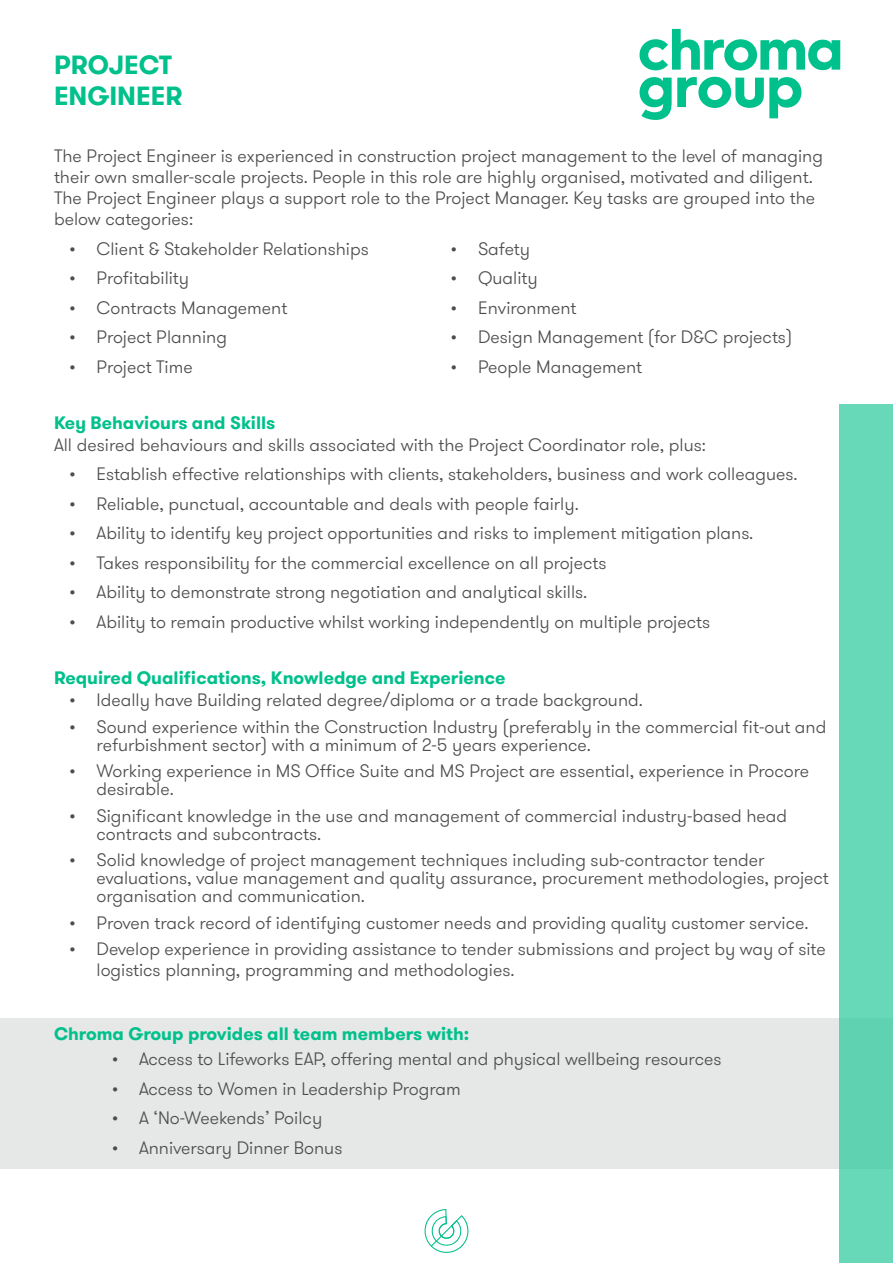
<style>
.page{position:relative;width:893px;height:1263px;background:#fff}
.page>*{position:absolute;margin:0;border:0;box-sizing:border-box;transform-origin:0 0}
.t1{font:700 26.25px/31.7px "GT Walsheim";color:#00c08b}
.t2{font:300 18px/18px "GT Walsheim";color:#4d4d4f}
.t3{font:700 18px "GT Walsheim";color:#00c08b}
</style>
<div class="page">
<svg style="left:424px;top:1209px;width:45px;height:44px"></svg>
<svg style="left:639px;top:29px;width:201px;height:42px"></svg>
<svg style="left:639px;top:77px;width:162px;height:43px"></svg>
<div style="left:0;top:1018px;width:893px;height:151px;background:#e6e7e7"></div>
<div style="left:839px;top:404px;width:54px;height:859px;background:#67d9b9"></div>
<h1 class="t1" style="left:54px;top:49px;width:130px">PROJECT<br>ENGINEER</h1>
<p class="t2" style="left:54px;top:146px;width:770px;line-height:21px">The Project Engineer is experienced in construction project management to the level of managing their own smaller-scale projects. People in this role are highly organised, motivated and diligent.<br>The Project Engineer plays a support role to the Project Manager. Key tasks are grouped into the below categories:</p>
<p class="t2" style="left:70px;top:240px;width:301px">• Client &amp; Stakeholder Relationships</p>
<p class="t2" style="left:70px;top:269px;width:121px">• Profitability</p>
<p class="t2" style="left:70px;top:299px;width:219px">• Contracts Management</p>
<p class="t2" style="left:70px;top:328px;width:159px">• Project Planning</p>
<p class="t2" style="left:70px;top:358px;width:125px">• Project Time</p>
<p class="t2" style="left:451px;top:240px;width:81px">• Safety</p>
<p class="t2" style="left:451px;top:269px;width:88px">• Quality</p>
<p class="t2" style="left:451px;top:299px;width:127px">• Environment</p>
<p class="t2" style="left:451px;top:328px;width:343px">• Design Management (for D&amp;C projects)</p>
<p class="t2" style="left:451px;top:358px;width:193px">• People Management</p>
<p class="t3" style="left:54px;top:410px;width:223px">Key Behaviours and Skills</p>
<p class="t2" style="left:54px;top:436px;width:654px">All desired behaviours and skills associated with the Project Coordinator role, plus:</p>
<p class="t2" style="left:70px;top:465px;width:729px">• Establish effective relationships with clients, stakeholders, business and work colleagues.</p>
<p class="t2" style="left:70px;top:495px;width:511px">• Reliable, punctual, accountable and deals with people fairly.</p>
<p class="t2" style="left:70px;top:524px;width:685px">• Ability to identify key project opportunities and risks to implement mitigation plans.</p>
<p class="t2" style="left:70px;top:554px;width:538px">• Takes responsibility for the commercial excellence on all projects</p>
<p class="t2" style="left:70px;top:583px;width:519px">• Ability to demonstrate strong negotiation and analytical skills.</p>
<p class="t2" style="left:70px;top:613px;width:642px">• Ability to remain productive whilst working independently on multiple projects</p>
<p class="t3" style="left:54px;top:666px;width:453px">Required Qualifications, Knowledge and Experience</p>
<p class="t2" style="left:70px;top:691px;width:575px">• Ideally have Building related degree/diploma or a trade background.</p>
<p class="t2" style="left:97px;top:718px;width:731px;text-indent:-27px">• Sound experience within the Construction Industry (preferably in the commercial fit-out and refurbishment sector) with a minimum of 2-5 years experience.</p>
<p class="t2" style="left:97px;top:762px;width:714px;text-indent:-27px">• Working experience in MS Office Suite and MS Project are essential, experience in Procore desirable.</p>
<p class="t2" style="left:97px;top:807px;width:692px;text-indent:-27px">• Significant knowledge in the use and management of commercial industry-based head contracts and subcontracts.</p>
<p class="t2" style="left:97px;top:851px;width:734px;text-indent:-27px">• Solid knowledge of project management techniques including sub-contractor tender evaluations, value management and quality assurance, procurement methodologies, project organisation and communication.</p>
<p class="t2" style="left:70px;top:914px;width:740px">• Proven track record of identifying customer needs and providing quality customer service.</p>
<p class="t2" style="left:97px;top:939px;width:731px;line-height:21px;text-indent:-27px">• Develop experience in providing assistance to tender submissions and project by way of site logistics planning, programming and methodologies.</p>
<p class="t3" style="left:54px;top:1022px;width:417px">Chroma Group provides all team members with:</p>
<p class="t2" style="left:112px;top:1050px;width:611px">• Access to Lifeworks EAP, offering mental and physical wellbeing resources</p>
<p class="t2" style="left:112px;top:1080px;width:350px">• Access to Women in Leadership Program</p>
<p class="t2" style="left:112px;top:1109px;width:212px">• A ‘No-Weekends’ Poilcy</p>
<p class="t2" style="left:112px;top:1139px;width:232px">• Anniversary Dinner Bonus</p>
</div>
